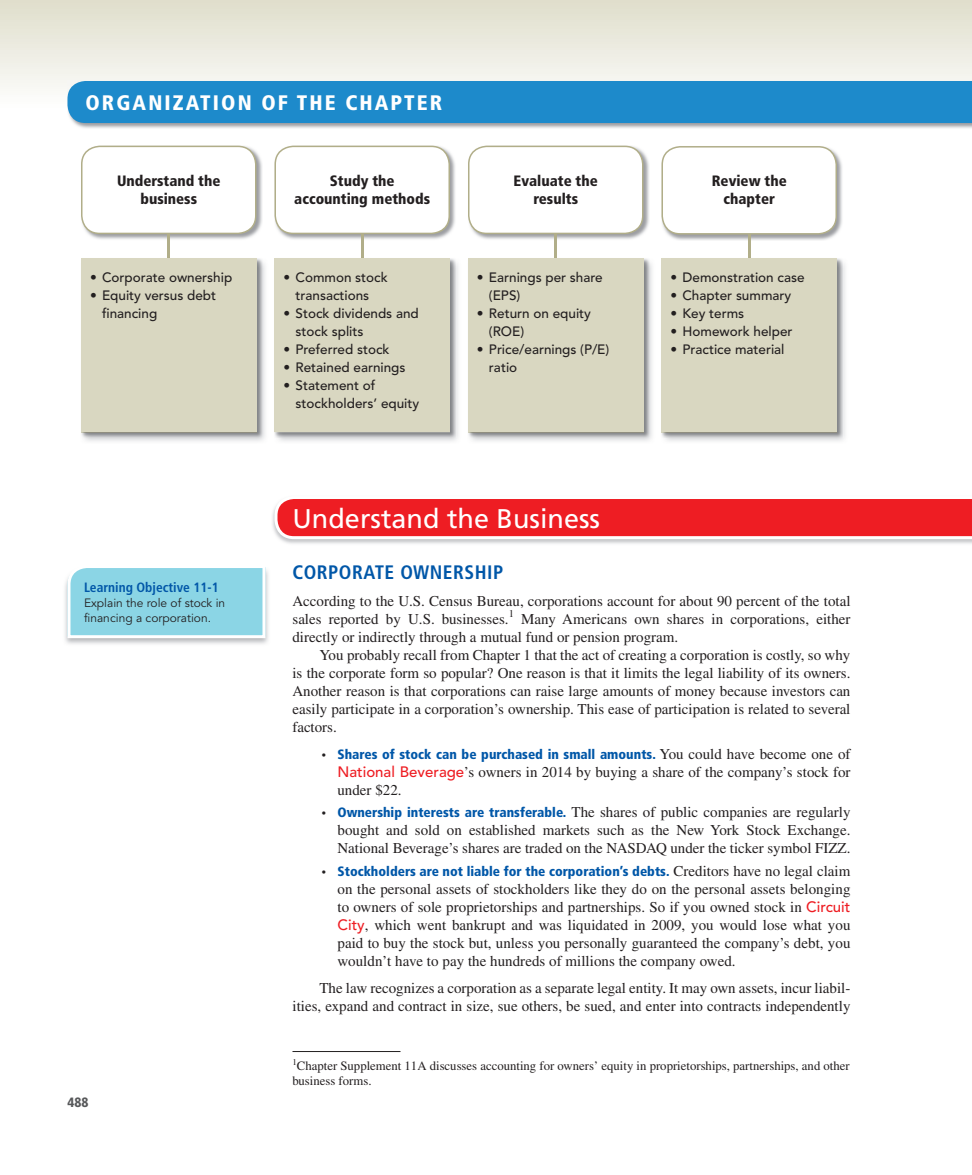
<style>
.page{position:relative;width:972px;height:1175px;background:#fff}
.page>*{position:absolute;margin:0;border:0;box-sizing:border-box;transform-origin:0 0}
.t1{font:27px "Frutiger LT Std";color:#fff}
.t2{font:900 condensed 21px "Frutiger LT Std";letter-spacing:.1em;color:#fff}
.t3{font:700 condensed 19.5px "Frutiger LT Std";letter-spacing:.025em;color:#0157a8}
.t4{font:15px/18px "Times LT Std";color:#231f20;text-align:justify}
.t5{font:900 condensed 15px/18px "Frutiger LT Std";color:#231f20;text-align:center}
.t6{font:500 13.5px/18px "Avenir LT Pro";color:#231f20}
.t7{font:900 condensed 13.5px "Frutiger LT Std";color:#0157a8}
.t8{font:700 condensed 13.5px "Frutiger LT Std";color:#0157a8}
.t9{font:900 condensed 13.5px "Frutiger LT Std";color:#57585a}
.t10{font:12.75px/15px "Times LT Std";color:#231f20}
.t11{font:12px/15px "Avenir LT Pro";color:#231f20}
.s1{font-family:"Times LT Std";font-weight:400;font-stretch:normal;font-size:12px;color:#231f20}
.s2{font-family:"Times LT Std";font-weight:400;font-stretch:normal;font-size:15px;color:#231f20}
.s3{font-family:"Avenir LT Pro";font-weight:500;color:#ee1d23}
.s4{font-size:12px}
.s5{font-family:"Frutiger LT Std";font-weight:900;font-stretch:condensed;font-size:13.5px;color:#0157a8}
</style>
<div class="page">
<svg style="left:0;top:0;width:972px;height:89px;background:#eae9dd"></svg>
<img style="left:65px;top:571px;width:204px;height:73px">
<svg style="left:66px;top:567px;width:201px;height:72px;background:#96d8e6"></svg>
<svg style="left:273px;top:497px;width:699px;height:43px;background:#ef3c41"></svg>
<hr style="left:292px;top:1051px;width:108px;height:1px;background:#231f20">
<img style="left:67px;top:80px;width:905px;height:28px">
<div style="left:68px;top:81px;width:904px;height:42px;background:#1d8acb"></div>
<img style="left:81px;top:145px;width:181px;height:95px">
<div style="left:82px;top:146px;width:174px;height:87px;background:#fff;border-radius:18px"></div>
<div style="left:81px;top:146px;width:175px;height:88px;border:2px solid #b1ae89;border-radius:18px"></div>
<img style="left:275px;top:145px;width:180px;height:95px">
<div style="left:275px;top:146px;width:174px;height:87px;background:#fff;border-radius:18px"></div>
<div style="left:274px;top:146px;width:176px;height:88px;border:2px solid #b1ae89;border-radius:18px"></div>
<img style="left:468px;top:145px;width:181px;height:95px">
<div style="left:469px;top:146px;width:174px;height:87px;background:#fff;border-radius:18px"></div>
<div style="left:468px;top:146px;width:176px;height:88px;border:2px solid #b1ae89;border-radius:18px"></div>
<img style="left:661px;top:146px;width:181px;height:95px">
<div style="left:662px;top:147px;width:174px;height:87px;background:#fff;border-radius:18px"></div>
<div style="left:662px;top:146px;width:175px;height:88px;border:2px solid #b1ae89;border-radius:18px"></div>
<hr style="left:748px;top:234px;width:2px;height:25px;background:#b1ae89">
<img style="left:274px;top:257px;width:182px;height:181px">
<svg style="left:361px;top:234px;width:2px;height:24px"></svg>
<div style="left:274px;top:258px;width:176px;height:173px;background:#d9d7c1"></div>
<img style="left:468px;top:257px;width:182px;height:181px">
<svg style="left:555px;top:234px;width:2px;height:24px"></svg>
<div style="left:468px;top:258px;width:176px;height:173px;background:#d9d7c1"></div>
<img style="left:661px;top:257px;width:182px;height:181px">
<div style="left:662px;top:258px;width:175px;height:173px;background:#d9d7c1"></div>
<hr style="left:168px;top:234px;width:2px;height:24px;background:#b1ae89">
<img style="left:81px;top:257px;width:182px;height:181px">
<div style="left:81px;top:258px;width:175px;height:173px;background:#d9d7c1"></div>
<p class="t2" style="left:86px;top:94px;width:358px">ORGANIZATION OF THE CHAPTER</p>
<p class="t5" style="left:117px;top:173px;width:105px">Understand the business</p>
<p class="t5" style="left:294px;top:173px;width:137px">Study the accounting methods</p>
<p class="t5" style="left:514px;top:173px;width:86px">Evaluate the results</p>
<p class="t5" style="left:712px;top:173px;width:77px">Review the chapter</p>
<p class="t6" style="left:90px;top:269px;width:144px">• Corporate ownership</p>
<p class="t6" style="left:102px;top:287px;width:116px;text-indent:-12px">• Equity versus debt financing</p>
<p class="t8" style="left:84px;top:581px;width:136px">Learning Objective 11-1</p>
<p class="t11" style="left:84px;top:596px;width:143px">Explain the role of stock in financing a corporation.</p>
<p class="t9" style="left:68px;top:1097px;width:23px">488</p>
<p class="t6" style="left:284px;top:269px;width:106px;text-align:center">• Common stock transactions</p>
<p class="t6" style="left:296px;top:305px;width:125px;text-indent:-12px">• Stock dividends and stock splits</p>
<p class="t6" style="left:284px;top:341px;width:108px">• Preferred stock</p>
<p class="t6" style="left:284px;top:359px;width:124px">• Retained earnings</p>
<p class="t6" style="left:296px;top:377px;width:125px;text-indent:-12px">• Statement of stockholders’ equity</p>
<p class="t6" style="left:489px;top:269px;width:115px;text-indent:-12px">• Earnings per share (EPS)</p>
<p class="t6" style="left:489px;top:305px;width:104px;text-indent:-12px">• Return on equity (ROE)</p>
<p class="t6" style="left:489px;top:341px;width:122px;text-indent:-12px">• Price/earnings (P/E) ratio</p>
<p class="t1" style="left:292px;top:507px;width:309px">Understand the Business</p>
<p class="t6" style="left:670px;top:269px;width:136px">• Demonstration case</p>
<p class="t6" style="left:670px;top:287px;width:122px">• Chapter summary</p>
<p class="t6" style="left:670px;top:305px;width:75px">• Key terms</p>
<p class="t6" style="left:670px;top:323px;width:124px">• Homework helper</p>
<p class="t6" style="left:670px;top:341px;width:116px">• Practice material</p>
<p class="t3" style="left:292px;top:564px;width:212px">CORPORATE OWNERSHIP</p>
<p class="t4" style="left:292px;top:593px;width:560px">According to the U.S. Census Bureau, corporations account for about 90 percent of the total</p>
<p class="t4" style="left:292px;top:611px;width:560px">sales reported by U.S. businesses. <sup>1</sup> Many Americans own shares in corporations, either</p>
<p class="t4" style="left:292px;top:629px;width:387px">directly or indirectly through a mutual fund or pension program.</p>
<p class="t4" style="left:319px;top:647px;width:532px">You probably recall from Chapter 1 that the act of creating a corporation is costly, so why</p>
<p class="t4" style="left:292px;top:665px;width:559px">is the corporate form so popular? One reason is that it limits the legal liability of its owners.</p>
<p class="t4" style="left:292px;top:683px;width:559px">Another reason is that corporations can raise large amounts of money because investors can</p>
<p class="t4" style="left:292px;top:701px;width:560px">easily participate in a corporation’s ownership. This ease of participation is related to several</p>
<p class="t4" style="left:292px;top:719px;width:46px">factors.</p>
<p class="t7" style="left:322px;top:748px;width:530px"><span class="s1">•</span> Shares of stock can be purchased in small amounts. <span class="s2">You could have become one of</span></p>
<p class="t4" style="left:337px;top:764px;width:514px"><span class="s3">National Beverage</span> ’s owners in 2014 by buying a share of the company’s stock for under $22.</p>
<p class="t4" style="left:338px;top:804px;width:515px;text-indent:-16px"><span class="s4">•</span> <span class="s5">Ownership interests are transferable.</span> The shares of public companies are regularly bought and sold on established markets such as the New York Stock Exchange.<br>National Beverage’s shares are traded on the NASDAQ under the ticker symbol FIZZ.</p>
<p class="t7" style="left:322px;top:865px;width:530px"><span class="s1">•</span> Stockholders are not liable for the corporation’s debts. <span class="s2">Creditors have no legal claim</span></p>
<p class="t4" style="left:338px;top:881px;width:515px">on the personal assets of stockholders like they do on the personal assets belonging to owners of sole proprietorships and partnerships. So if you owned stock in <span class="s3">Circuit City</span>, which went bankrupt and was liquidated in 2009, you would lose what you paid to buy the stock but, unless you personally guaranteed the company’s debt, you wouldn’t have to pay the hundreds of millions the company owed.</p>
<p class="t4" style="left:293px;top:980px;width:560px;text-align:right">The law recognizes a corporation as a separate legal entity. It may own assets, incur liabil&shy;ities, expand and contract in size, sue others, be sued, and enter into contracts independently</p>
<p class="t10" style="left:292px;top:1059px;width:559px"><sup>1</sup> Chapter Supplement 11A discusses accounting for owners’ equity in proprietorships, partnerships, and other business forms.</p>
</div>
